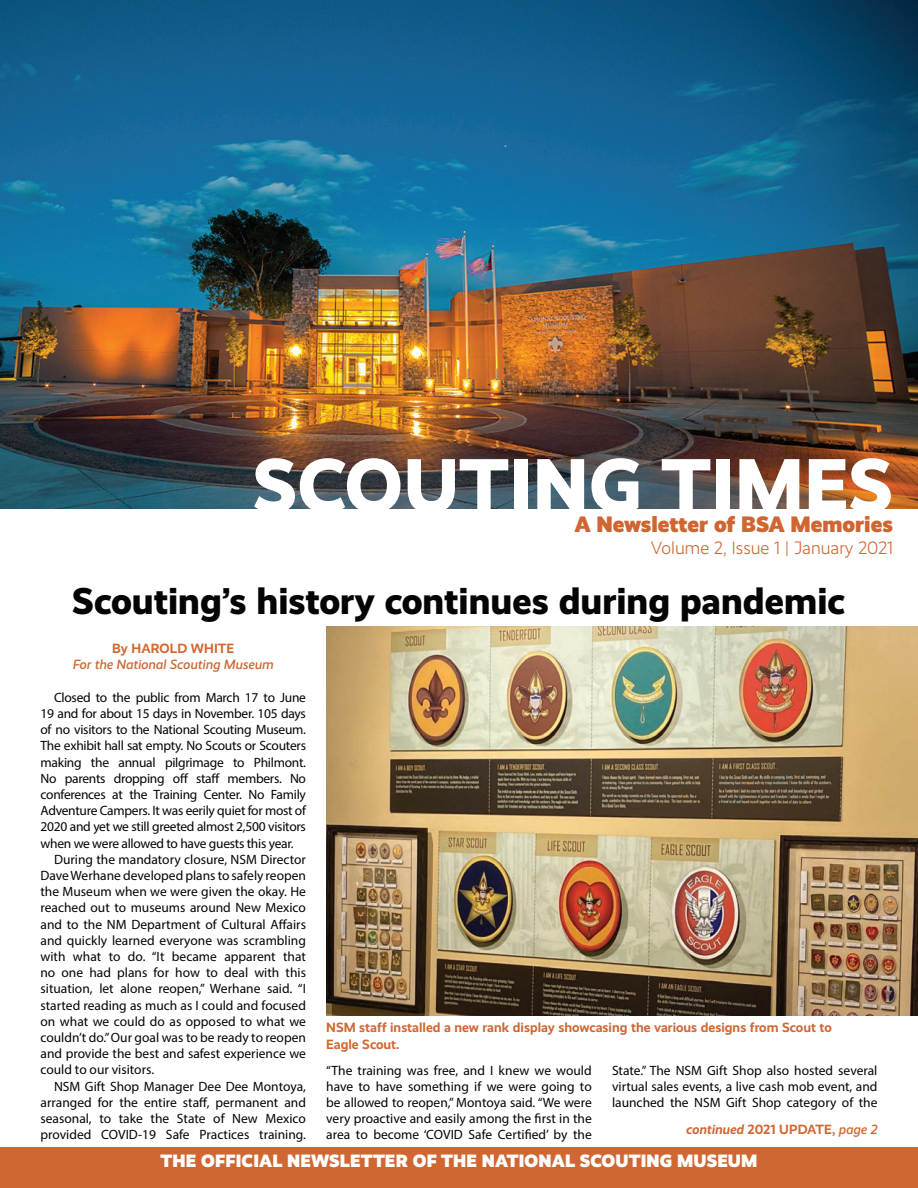
<style>
.page{position:relative;width:918px;height:1188px;background:#fff}
.page>*{position:absolute;margin:0;border:0;box-sizing:border-box;transform-origin:0 0}
.t1{font:800 76.5px "Realist";letter-spacing:.01em;color:#fff}
.t2{font:800 37.5px "Realist";color:#040503}
.t3{font:900 22.5px "Realist";color:#cf6631}
.t4{font:900 18px "Realist";letter-spacing:.01em;color:#fff}
.t5{font:300 18px "Realist";color:#cf6631}
.t6{font:13.5px/16.2px "Myriad Pro";color:#040503;text-align:justify}
.t7{font:13.5px "Myriad Pro";letter-spacing:-.02em;color:#040503}
.t8{font:700 13.5px/16.2px "Realist";color:#d06732}
.t9{font:italic 500 13.5px "Realist";color:#d06732}
.s1{font-style:italic}
.s2{font-weight:500;font-style:italic}
</style>
<div class="page">
<img style="left:0;top:0;width:918px;height:509px">
<img style="left:326px;top:627px;width:592px;height:388px">
<div style="left:0;top:1148px;width:918px;height:40px;background:#d06732"></div>
<h1 class="t1" style="left:253px;top:440px;width:641px">SCOUTING TIMES</h1>
<h3 class="t3" style="left:575px;top:511px;width:320px">A Newsletter of BSA Memories</h3>
<h3 class="t5" style="left:651px;top:538px;width:244px">Volume 2, Issue 1 | January 2021</h3>
<h2 class="t2" style="left:72px;top:578px;width:774px">Scouting’s history continues during pandemic</h2>
<p class="t8" style="left:112px;top:640px;width:124px">By HAROLD WHITE</p>
<p class="t9" style="left:73px;top:657px;width:203px">For the National Scouting Museum</p>
<p class="t7" style="left:54px;top:689px;width:254px">Closed to the public from March 17 to June</p>
<p class="t7" style="left:41px;top:705px;width:267px">19 and for about 15 days in November. 105 days</p>
<p class="t7" style="left:41px;top:721px;width:267px">of no visitors to the National Scouting Museum.</p>
<p class="t7" style="left:41px;top:737px;width:267px">The exhibit hall sat empty. No Scouts or Scouters</p>
<p class="t7" style="left:41px;top:754px;width:267px">making the annual pilgrimage to Philmont.</p>
<p class="t7" style="left:41px;top:770px;width:267px">No parents dropping off staff members. No</p>
<p class="t7" style="left:41px;top:786px;width:267px">conferences at the Training Center. No Family</p>
<p class="t7" style="left:41px;top:802px;width:267px">Adventure Campers. It was eerily quiet for most of</p>
<p class="t7" style="left:41px;top:818px;width:267px">2020 and yet we still greeted almost 2,500 visitors</p>
<p class="t7" style="left:41px;top:835px;width:255px">when we were allowed to have guests this year.</p>
<p class="t6" style="left:54px;top:851px;width:254px">During the mandatory closure, NSM Director</p>
<p class="t6" style="left:41px;top:867px;width:267px">Dave Werhane developed plans to safely reopen</p>
<p class="t6" style="left:41px;top:883px;width:267px">the Museum when we were given the okay. He</p>
<p class="t6" style="left:41px;top:899px;width:267px">reached out to museums around New Mexico</p>
<p class="t6" style="left:41px;top:916px;width:267px">and to the NM Department of Cultural Affairs</p>
<p class="t6" style="left:41px;top:932px;width:267px">and quickly learned everyone was scrambling</p>
<p class="t6" style="left:41px;top:948px;width:267px">with what to do. “It became apparent that</p>
<p class="t6" style="left:41px;top:964px;width:267px">no one had plans for how to deal with this</p>
<p class="t6" style="left:41px;top:980px;width:267px">situation, let alone reopen,” Werhane said. “I</p>
<p class="t6" style="left:41px;top:997px;width:267px">started reading as much as I could and focused</p>
<p class="t6" style="left:41px;top:1013px;width:267px">on what we could do as opposed to what we</p>
<p class="t6" style="left:41px;top:1029px;width:267px">couldn’t do.” Our goal was to be ready to reopen</p>
<p class="t6" style="left:41px;top:1045px;width:267px">and provide the best and safest experience we</p>
<p class="t6" style="left:41px;top:1061px;width:115px">could to our visitors.</p>
<p class="t6" style="left:54px;top:1078px;width:254px">NSM Gift Shop Manager Dee Dee Montoya,</p>
<p class="t6" style="left:41px;top:1094px;width:267px">arranged for the entire staff, permanent and</p>
<p class="t6" style="left:41px;top:1110px;width:267px">seasonal, to take the State of New Mexico</p>
<p class="t6" style="left:41px;top:1126px;width:267px">provided COVID-19 Safe Practices training.</p>
<p class="t8" style="left:326px;top:1020px;width:507px">NSM staff installed a new rank display showcasing the various designs from Scout to<br>Eagle Scout.</p>
<p class="t6" style="left:326px;top:1062px;width:267px">“The training was free, and I knew we would have to have something if we were going to be allowed to reopen,” Montoya said. “We were very proactive and easily among the first in the area to become ‘COVID Safe Certified’ by the</p>
<p class="t6" style="left:612px;top:1062px;width:267px">State.” The NSM Gift Shop also hosted several virtual sales events, a live cash mob event, and launched the NSM Gift Shop category of the</p>
<p class="t8" style="left:686px;top:1121px;width:193px"><span class="s1">continued</span> 2021 UPDATE, <span class="s2">page 2</span></p>
<h3 class="t4" style="left:160px;top:1150px;width:599px">THE OFFICIAL NEWSLETTER OF THE NATIONAL SCOUTING MUSEUM</h3>
</div>
